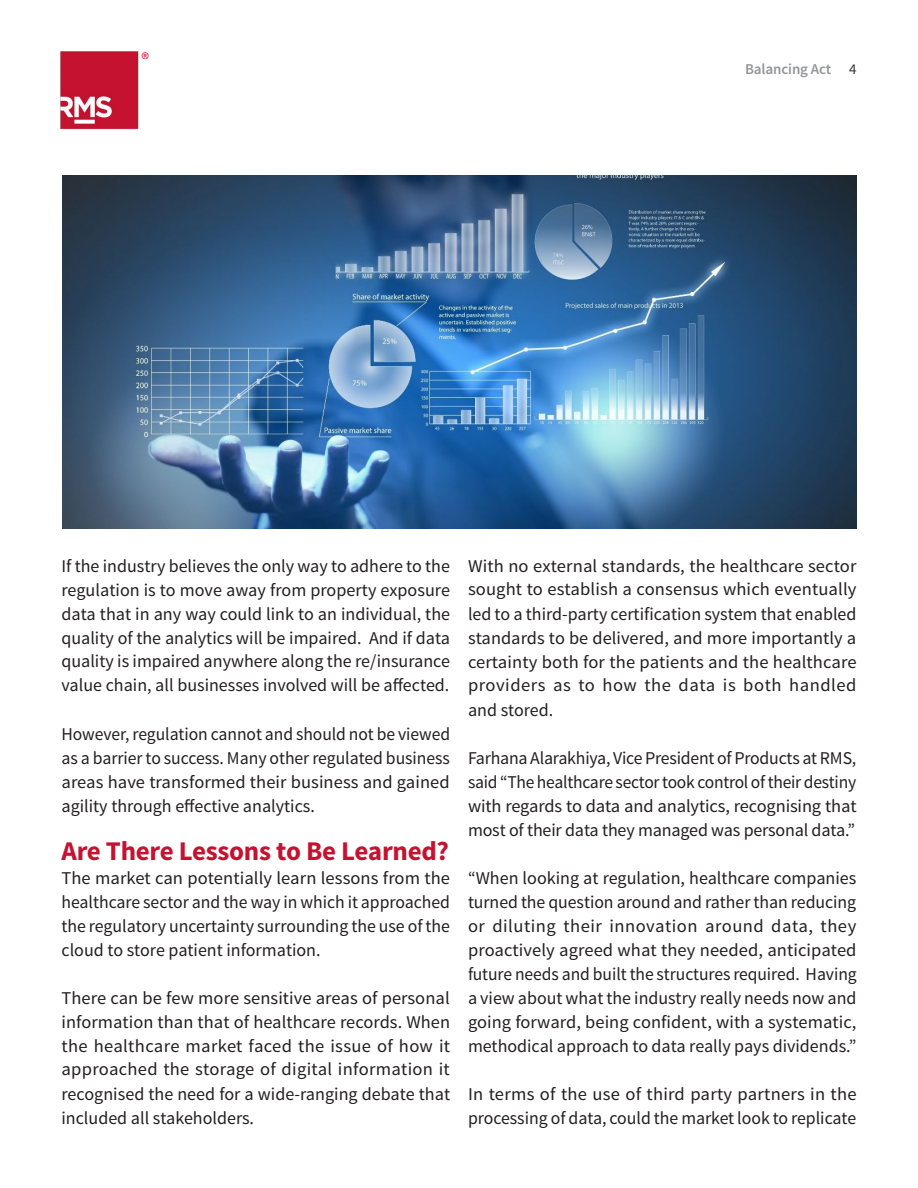
<style>
.page{position:relative;width:918px;height:1188px;background:#fff}
.page>*{position:absolute;margin:0;border:0;box-sizing:border-box;transform-origin:0 0}
.t1{font:700 27px "Source Sans Pro";letter-spacing:-.01em;color:#c41230}
.t2{font:18px/24px "Source Sans Pro";color:#231f20;text-align:justify}
.t3{font:18px "Source Sans Pro";color:#c41230}
.t4{font:600 15px "Source Sans Pro";letter-spacing:-.01em;color:#939598}
.s1{font-weight:400;color:#393536}
</style>
<div class="page">
<img style="left:60px;top:51px;width:78px;height:78px">
<img style="left:62px;top:176px;width:794px;height:352px">
<p class="t3" style="left:141px;top:48px;width:9px">®</p>
<p class="t4" style="left:745px;top:59px;width:113px">Balancing Act <span class="s1">4</span></p>
<p class="t2" style="left:62px;top:554px;width:390px">If the industry believes the only way to adhere to the regulation is to move away from property exposure data that in any way could link to an individual, the quality of the analytics will be impaired. And if data quality is impaired anywhere along the re/insurance value chain, all businesses involved will be affected.</p>
<p class="t2" style="left:62px;top:722px;width:390px">However, regulation cannot and should not be viewed as a barrier to success. Many other regulated business areas have transformed their business and gained agility through effective analytics.</p>
<h1 class="t1" style="left:62px;top:833px;width:389px">Are There Lessons to Be Learned?</h1>
<p class="t2" style="left:62px;top:866px;width:390px">The market can potentially learn lessons from the healthcare sector and the way in which it approached the regulatory uncertainty surrounding the use of the cloud to store patient information.</p>
<p class="t2" style="left:62px;top:986px;width:390px">There can be few more sensitive areas of personal information than that of healthcare records. When the healthcare market faced the issue of how it approached the storage of digital information it recognised the need for a wide-ranging debate that included all stakeholders.</p>
<p class="t2" style="left:468px;top:554px;width:390px">With no external standards, the healthcare sector sought to establish a consensus which eventually led to a third-party certification system that enabled standards to be delivered, and more importantly a certainty both for the patients and the healthcare providers as to how the data is both handled and stored.</p>
<p class="t2" style="left:468px;top:746px;width:390px">Farhana Alarakhiya, Vice President of Products at RMS, said “The healthcare sector took control of their destiny with regards to data and analytics, recognising that most of their data they managed was personal data.”</p>
<p class="t2" style="left:468px;top:866px;width:390px">“When looking at regulation, healthcare companies turned the question around and rather than reducing or diluting their innovation around data, they proactively agreed what they needed, anticipated future needs and built the structures required. Having a view about what the industry really needs now and going forward, being confident, with a systematic, methodical approach to data really pays dividends.”</p>
<p class="t2" style="left:468px;top:1082px;width:390px">In terms of the use of third party partners in the processing of data, could the market look to replicate</p>
</div>
